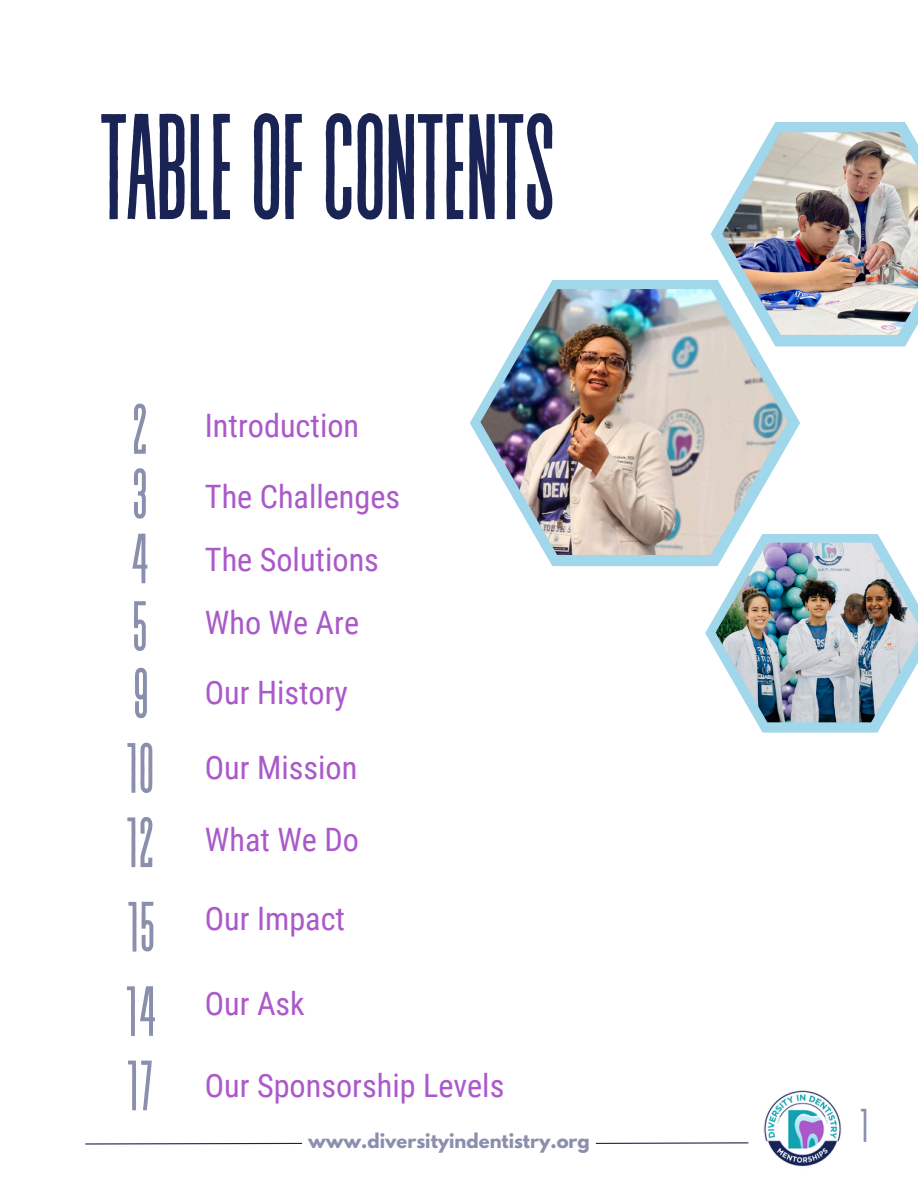
<style>
.page{position:relative;width:918px;height:1188px;background:#fff}
.page>*{position:absolute;margin:0;border:0;box-sizing:border-box;transform-origin:0 0}
.t1{font:150px "Revive 80 Tall";letter-spacing:-.03em;color:#192455}
.t2{font:70.95px "Revive 80 Tall";color:#8a8fad}
.t3{font:47.25px "Revive 80 Tall";color:#8a8fad}
.t4{font:32.25px "Roboto Condensed";color:#aa59c9}
.t5{font:700 18px "League Spartan";color:#8a8fad}
</style>
<div class="page">
<img style="left:763px;top:1090px;width:79px;height:77px">
<svg style="left:85px;top:1142px;width:218px;height:3px"></svg>
<svg style="left:595px;top:1142px;width:154px;height:2px"></svg>
<svg style="left:470px;top:280px;width:330px;height:286px"></svg>
<img style="left:480px;top:289px;width:308px;height:266px">
<svg style="left:711px;top:122px;width:201px;height:224px;fill:#a0d7ea"></svg>
<img style="left:722px;top:132px;width:196px;height:203px">
<svg style="left:705px;top:534px;width:179px;height:199px"></svg>
<img style="left:716px;top:543px;width:202px;height:179px">
<h2 class="t1" style="left:98px;top:90px;width:461px">TABLEOFCONTENTS</h2>
<h2 class="t2" style="left:131px;top:393px;width:18px">2</h2>
<h2 class="t2" style="left:131px;top:458px;width:18px">3</h2>
<p class="t2" style="left:130px;top:523px;width:22px">4</p>
<p class="t2" style="left:131px;top:590px;width:18px">5</p>
<h2 class="t2" style="left:132px;top:657px;width:18px">9</h2>
<p class="t2" style="left:125px;top:732px;width:31px">10</p>
<h2 class="t2" style="left:125px;top:806px;width:32px">12</h2>
<p class="t4" style="left:205px;top:407px;width:156px">Introduction</p>
<p class="t4" style="left:205px;top:479px;width:197px">The Challenges</p>
<h1 class="t4" style="left:205px;top:542px;width:176px">The Solutions</h1>
<p class="t4" style="left:205px;top:604px;width:156px">Who We Are</p>
<p class="t4" style="left:205px;top:674px;width:145px">Our History</p>
<h2 class="t4" style="left:205px;top:750px;width:154px">Our Mission</h2>
<p class="t4" style="left:205px;top:822px;width:156px">What We Do</p>
<h2 class="t2" style="left:126px;top:891px;width:31px">15</h2>
<p class="t4" style="left:205px;top:900px;width:142px">Our Impact</p>
<h2 class="t2" style="left:124px;top:975px;width:35px">14</h2>
<p class="t4" style="left:205px;top:985px;width:101px">Our Ask</p>
<p class="t4" style="left:205px;top:1067px;width:301px">Our Sponsorship Levels</p>
<p class="t2" style="left:126px;top:1050px;width:30px">17</p>
<p class="t5" style="left:308px;top:1132px;width:283px">www.diversityindentistry.org</p>
<p class="t3" style="left:860px;top:1101px;width:10px">1</p>
</div>
